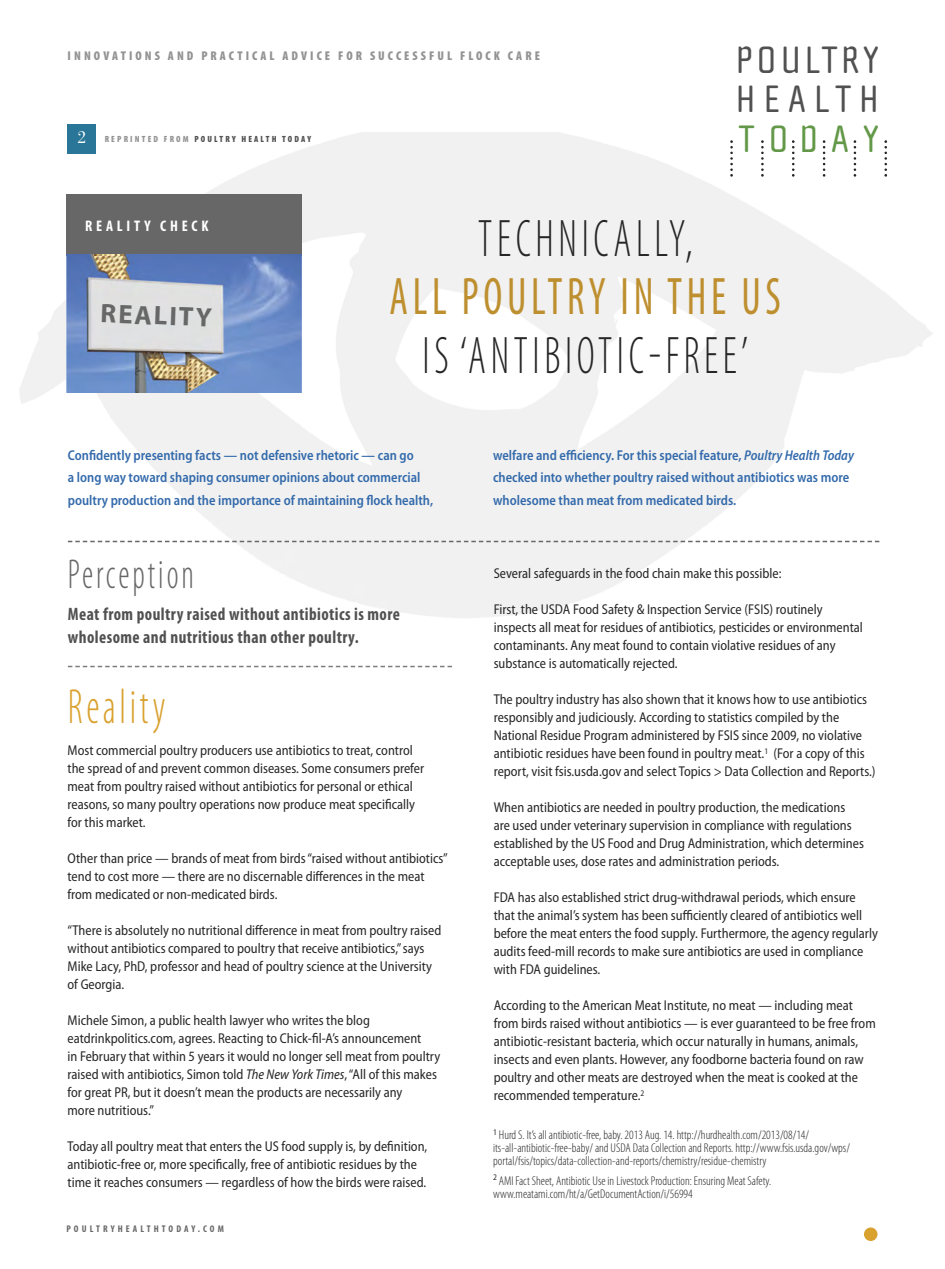
<style>
.page{position:relative;width:945px;height:1269px;background:#fff}
.page>*{position:absolute;margin:0;border:0;box-sizing:border-box;transform-origin:0 0}
.t1{font:300 condensed 53.1px "Myriad Pro";letter-spacing:.11em;color:#272627;scale:.8 1}
.t2{font:condensed 53.1px "Myriad Pro";letter-spacing:.11em;color:#be8f2f;scale:.8 1}
.t3{font:300 condensed 49.65px "Myriad Pro";letter-spacing:.09em;color:#d9a12e;scale:.8 1}
.t4{font:300 condensed 42px "Myriad Pro";letter-spacing:.09em;color:#686768;scale:.8 1}
.t5{font:39.15px/39.2px "Cholla Sans";letter-spacing:.1em;color:#525152}
.t6{font:39.15px "Cholla Sans";letter-spacing:.33em;color:#629847}
.t7{font:700 26.85px "Myriad Pro";color:#686768}
.t8{font:700 condensed 18px/22.5px "Myriad Pro";letter-spacing:.025em;color:#525152;scale:.95 1}
.t9{font:700 condensed 15.3px "Myriad Pro";letter-spacing:.245em;color:#fff}
.t10{font:semi-condensed 14.25px/18px "Myriad Pro";color:#272627;scale:.95 1}
.t11{font:600 semi-condensed 14.25px/22.5px "Myriad Pro";color:#336aab;scale:.95 1}
.t12{font:300 condensed 12.75px/12.8px "Myriad Pro";color:#272627}
.t13{font:900 condensed 12.75px "Myriad Pro";letter-spacing:.24em;color:#939393}
.t14{font:700 condensed 9.75px "Myriad Pro";letter-spacing:.32em;color:#686768}
.t15{font:900 condensed 9px "Myriad Pro";letter-spacing:.24em;color:#525152}
.s1{font-family:"Bodoni BE";font-weight:300;font-stretch:normal;font-size:17.1px;color:#fff}
.s2{color:#939393}
.s3{font-style:italic}
</style>
<div class="page">
<img style="left:20px;top:132px;width:913px;height:486px">
<svg style="left:68px;top:666px;width:384px;height:1px"></svg>
<div style="left:66px;top:195px;width:236px;height:60px;background:#686768"></div>
<img style="left:66px;top:254px;width:236px;height:139px">
<svg style="left:68px;top:541px;width:811px;height:1px"></svg>
<div style="left:864px;top:1227px;width:14px;height:14px;background:#d9a12e;border-radius:50%"></div>
<div style="left:68px;top:124px;width:28px;height:30px;background:#2a7699"></div>
<svg style="left:761px;top:140px;width:3px;height:37px"></svg>
<svg style="left:792px;top:140px;width:3px;height:37px"></svg>
<svg style="left:823px;top:140px;width:2px;height:37px"></svg>
<svg style="left:854px;top:140px;width:2px;height:37px"></svg>
<svg style="left:884px;top:140px;width:3px;height:37px"></svg>
<svg style="left:730px;top:140px;width:3px;height:37px"></svg>
<p class="t13" style="left:68px;top:51px;width:474px">INNOVATIONS AND PRACTICAL ADVICE FOR SUCCESSFUL FLOCK CARE</p>
<h3 class="t5" style="left:736px;top:40px;width:145px">POULTRY<br>HEALTH</h3>
<h3 class="t6" style="left:739px;top:115px;width:142px">TODAY</h3>
<p class="t15" style="left:77px;top:136px;width:235px"><span class="s1">2</span> <span class="s2">REPRINTED FROM</span> POULTRY HEALTH TODAY</p>
<p class="t9" style="left:85px;top:221px;width:125px">REALITY CHECK</p>
<h3 class="t7" style="left:101px;top:303px;width:113px;rotate:2deg">REALITY</h3>
<h1 class="t1" style="left:478px;top:219px;width:269px">Technically,</h1>
<h1 class="t2" style="left:390px;top:278px;width:491px">ALL POULTRY IN THE US</h1>
<h1 class="t1" style="left:423px;top:336px;width:409px">is ‘anTibioTic-free’</h1>
<p class="t11" style="left:68px;top:445px;width:386px">Confidently presenting facts — not defensive rhetoric — can go<br>a long way toward shaping consumer opinions about commercial poultry production and the importance of maintaining flock health,</p>
<p class="t11" style="left:493px;top:445px;width:381px">welfare and efficiency. For this special feature, <span class="s3">Poultry Health Today </span>checked into whether poultry raised without antibiotics was more wholesome than meat from medicated birds.</p>
<h3 class="t4" style="left:68px;top:560px;width:159px">Perception</h3>
<p class="t8" style="left:68px;top:605px;width:351px">Meat from poultry raised without antibiotics is more wholesome and nutritious than other poultry.</p>
<h2 class="t3" style="left:68px;top:689px;width:123px">reality</h2>
<p class="t10" style="left:68px;top:742px;width:377px">Most commercial poultry producers use antibiotics to treat, control the spread of and prevent common diseases. Some consumers prefer meat from poultry raised without antibiotics for personal or ethical reasons, so many poultry operations now produce meat specifically for this market.</p>
<p class="t10" style="left:68px;top:850px;width:402px">Other than price — brands of meat from birds “raised without antibiotics” tend to cost more — there are no discernable differences in the meat from medicated or non-medicated birds.</p>
<p class="t10" style="left:68px;top:922px;width:395px">“There is absolutely no nutritional difference in meat from poultry raised without antibiotics compared to poultry that receive antibiotics,” says Mike Lacy, PhD, professor and head of poultry science at the University of Georgia.</p>
<p class="t10" style="left:68px;top:1012px;width:394px">Michele Simon, a public health lawyer who writes the blog eatdrinkpolitics.com, agrees. Reacting to Chick-fil-A’s announcement<br>in February that within 5 years it would no longer sell meat from poultry raised with antibiotics, Simon told <span class="s3">The New York Times</span>, “All of this makes for great PR, but it doesn’t mean the products are necessarily any<br>more nutritious.”</p>
<p class="t10" style="left:68px;top:1138px;width:380px">Today all poultry meat that enters the US food supply is, by definition, antibiotic-free or, more specifically, free of antibiotic residues by the time it reaches consumers — regardless of how the birds were raised.</p>
<p class="t14" style="left:66px;top:1225px;width:159px">POULTRYHEALTHTODAY.COM</p>
<p class="t10" style="left:494px;top:566px;width:304px">Several safeguards in the food chain make this possible:</p>
<p class="t10" style="left:494px;top:602px;width:390px">First, the USDA Food Safety &amp; Inspection Service (FSIS) routinely inspects all meat for residues of antibiotics, pesticides or environmental contaminants. Any meat found to contain violative residues of any substance is automatically rejected.</p>
<p class="t10" style="left:494px;top:692px;width:404px">The poultry industry has also shown that it knows how to use antibiotics responsibly and judiciously. According to statistics compiled by the National Residue Program administered by FSIS since 2009, no violative antibiotic residues have been found in poultry meat.<sup>1</sup> (For a copy of this report, visit fsis.usda.gov and select Topics &gt; Data Collection and Reports.)</p>
<p class="t10" style="left:494px;top:800px;width:391px">When antibiotics are needed in poultry production, the medications are used under veterinary supervision in compliance with regulations established by the US Food and Drug Administration, which determines acceptable uses, dose rates and administration periods.</p>
<p class="t10" style="left:494px;top:890px;width:406px">FDA has also established strict drug-withdrawal periods, which ensure that the animal’s system has been sufficiently cleared of antibiotics well before the meat enters the food supply. Furthermore, the agency regularly audits feed-mill records to make sure antibiotics are used in compliance with FDA guidelines.</p>
<p class="t10" style="left:494px;top:998px;width:404px">According to the American Meat Institute, no meat — including meat from birds raised without antibiotics — is ever guaranteed to be free from antibiotic-resistant bacteria, which occur naturally in humans, animals, insects and even plants. However, any foodborne bacteria found on raw poultry and other meats are destroyed when the meat is cooked at the recommended temperature.<sup>2</sup></p>
<p class="t12" style="left:493px;top:1130px;width:358px"><sup>1</sup> hurd s. it’s all antibiotic-free, baby. 2013 aug. 14. http://hurdhealth.com/2013/08/14/ its-all-antibiotic-free-baby/ and UsDa Data collection and reports. http://www.fsis.usda.gov/wps/ portal/fsis/topics/data-collection-and-reports/chemistry/residue-chemistry</p>
<p class="t12" style="left:493px;top:1176px;width:280px"><sup>2</sup> aMi fact sheet, antibiotic Use in livestock Production: ensuring Meat safety. www.meatami.com/ht/a/GetDocumentaction/i/56994</p>
</div>
